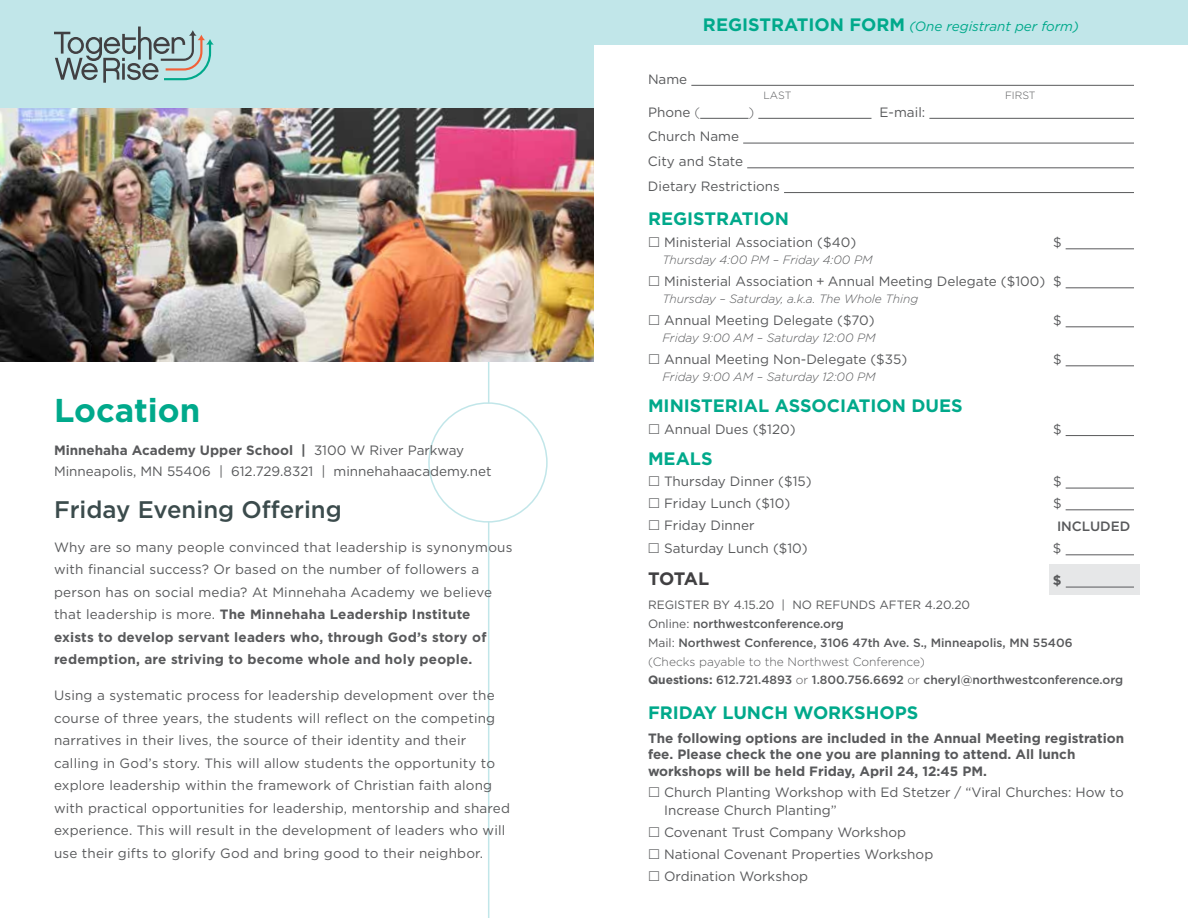
<style>
.page{position:relative;width:1188px;height:918px;background:#fff}
.page>*{position:absolute;margin:0;border:0;box-sizing:border-box;transform-origin:0 0}
.t1{font:700 33px "Gotham HTF";color:#00a98b}
.t2{font:500 24px "Gotham HTF";color:#3b4b4c}
.t3{font:700 18px "Gotham HTF";color:#00a98b}
.t4{font:700 18px "Gotham HTF";letter-spacing:-.03em;color:#414042}
.t5{font:13.5px/22.5px "Gotham HTF";color:#58595b}
.t6{font:700 13.5px/16.5px "Gotham HTF";color:#58595b}
.t7{font:italic 13.5px "Gotham HTF";color:#00a98b}
.t8{font:500 13.5px "Gotham HTF";color:#58595b}
.t9{font:300 13.5px "Gotham HTF";color:#58595b}
.t10{font:500 12px/18.8px "Gotham HTF";color:#58595b}
.t11{font:italic 300 12px "Gotham HTF";color:#58595b}
.t12{font:300 10.5px "Gotham HTF";color:#58595b}
.s1{font-weight:700}
.s2{font-weight:700;font-style:normal;font-size:18px}
.s3{font-weight:300}
.s4{font-weight:400}
</style>
<div class="page">
<hr style="left:488px;top:108px;width:1px;height:810px;background:#c1e6e9">
<svg style="left:428px;top:398px;width:120px;height:129px"></svg>
<div style="left:1050px;top:564px;width:90px;height:31px;background:#e6e7e8"></div>
<hr style="left:691px;top:85px;width:443px;height:1px;background:#58595b">
<hr style="left:700px;top:118px;width:48px;height:1px;background:#58595b">
<hr style="left:758px;top:118px;width:113px;height:1px;background:#58595b">
<hr style="left:929px;top:118px;width:205px;height:1px;background:#58595b">
<hr style="left:743px;top:143px;width:391px;height:1px;background:#58595b">
<hr style="left:747px;top:167px;width:387px;height:1px;background:#58595b">
<hr style="left:784px;top:192px;width:350px;height:1px;background:#58595b">
<hr style="left:1066px;top:248px;width:68px;height:1px;background:#58595b">
<hr style="left:1066px;top:287px;width:68px;height:1px;background:#58595b">
<hr style="left:1066px;top:326px;width:68px;height:1px;background:#58595b">
<hr style="left:1066px;top:365px;width:68px;height:1px;background:#58595b">
<hr style="left:1066px;top:435px;width:68px;height:1px;background:#58595b">
<hr style="left:1066px;top:488px;width:68px;height:1px;background:#58595b">
<hr style="left:1066px;top:509px;width:68px;height:1px;background:#58595b">
<hr style="left:1066px;top:554px;width:68px;height:1px;background:#58595b">
<hr style="left:1066px;top:587px;width:68px;height:1px;background:#58595b">
<div style="left:594px;top:0;width:594px;height:45px;background:#c1e6e9"></div>
<img style="left:0;top:108px;width:594px;height:254px">
<div style="left:0;top:0;width:594px;height:108px;background:#c1e6e9"></div>
<svg style="left:54px;top:27px;width:160px;height:56px"></svg>
<h1 class="t1" style="left:54px;top:391px;width:148px">Location</h1>
<p class="t5" style="left:54px;top:440px;width:439px;line-height:21px"><span class="s1">Minnehaha Academy Upper School |</span> 3100 W River Parkway<br>Minneapolis, MN 55406 | 612.729.8321 | minnehahaacademy.net</p>
<h2 class="t2" style="left:54px;top:496px;width:289px">Friday Evening Offering</h2>
<p class="t5" style="left:54px;top:536px;width:460px">Why are so many people convinced that leadership is synonymous with financial success? Or based on the number of followers a person has on social media? At Minnehaha Academy we believe that leadership is more. <span class="s1">The Minnehaha Leadership Institute exists to develop servant leaders who, through God’s story of redemption, are striving to become whole and holy people.</span></p>
<p class="t5" style="left:54px;top:684px;width:458px">Using a systematic process for leadership development over the course of three years, the students will reflect on the competing narratives in their lives, the source of their identity and their calling in God’s story. This will allow students the opportunity to explore leadership within the framework of Christian faith along with practical opportunities for leadership, mentorship and shared experience. This will result in the development of leaders who will use their gifts to glorify God and bring good to their neighbor.</p>
<p class="t5" style="left:648px;top:67px;width:41px">Name</p>
<p class="t7" style="left:703px;top:19px;width:378px"><span class="s2">REGISTRATION FORM</span> (One registrant per form)</p>
<p class="t12" style="left:764px;top:89px;width:30px">LAST</p>
<p class="t12" style="left:1005px;top:89px;width:32px">FIRST</p>
<p class="t5" style="left:648px;top:100px;width:54px">Phone <span class="s3">(</span></p>
<p class="t9" style="left:748px;top:104px;width:7px">)</p>
<p class="t5" style="left:880px;top:100px;width:47px">E-mail:</p>
<p class="t5" style="left:648px;top:124px;width:134px;line-height:24.8px">Church Name<br>City and State<br>Dietary Restrictions</p>
<h3 class="t3" style="left:648px;top:208px;width:142px">REGISTRATION</h3>
<p class="t5" style="left:664px;top:231px;width:194px">Ministerial Association ($40)</p>
<p class="t5" style="left:1053px;top:231px;width:10px">$</p>
<p class="t11" style="left:662px;top:253px;width:212px">Thursday 4:00 PM – Friday 4:00 PM</p>
<p class="t5" style="left:664px;top:270px;width:399px">Ministerial Association + Annual Meeting Delegate ($100) $</p>
<p class="t11" style="left:662px;top:292px;width:257px">Thursday – Saturday, a.k.a. The Whole Thing</p>
<p class="t5" style="left:664px;top:309px;width:212px">Annual Meeting Delegate ($70)</p>
<p class="t5" style="left:1053px;top:309px;width:10px">$</p>
<p class="t11" style="left:662px;top:331px;width:215px">Friday 9:00 AM – Saturday 12:00 PM</p>
<p class="t5" style="left:664px;top:348px;width:245px">Annual Meeting Non-Delegate ($35)</p>
<p class="t5" style="left:1053px;top:348px;width:10px">$</p>
<p class="t11" style="left:662px;top:370px;width:215px">Friday 9:00 AM – Saturday 12:00 PM</p>
<h3 class="t3" style="left:648px;top:395px;width:316px">MINISTERIAL ASSOCIATION DUES</h3>
<p class="t5" style="left:664px;top:418px;width:133px">Annual Dues ($120)</p>
<p class="t5" style="left:1053px;top:418px;width:10px">$</p>
<h3 class="t3" style="left:648px;top:448px;width:66px">MEALS</h3>
<p class="t5" style="left:664px;top:470px;width:149px">Thursday Dinner ($15)</p>
<p class="t5" style="left:1053px;top:470px;width:10px">$</p>
<p class="t5" style="left:664px;top:492px;width:128px">Friday Lunch ($10)</p>
<p class="t5" style="left:1053px;top:492px;width:10px">$</p>
<p class="t5" style="left:664px;top:514px;width:92px">Friday Dinner</p>
<p class="t8" style="left:1057px;top:519px;width:75px">INCLUDED</p>
<p class="t5" style="left:664px;top:537px;width:145px">Saturday Lunch ($10)</p>
<p class="t5" style="left:1053px;top:537px;width:10px">$</p>
<h3 class="t4" style="left:648px;top:569px;width:63px">TOTAL</h3>
<p class="t6" style="left:1053px;top:572px;width:10px">$</p>
<p class="t10" style="left:648px;top:595px;width:477px"><span class="s4">REGISTER BY 4.15.20 | NO REFUNDS AFTER 4.20.20<br>Online:</span> northwestconference.org<br><span class="s4">Mail:</span> Northwest Conference, 3106 47th Ave. S., Minneapolis, MN 55406<br><span class="s3">(Checks payable to the Northwest Conference)<br></span><span class="s1">Questions:</span> 612.721.4893 <span class="s3">or</span> 1.800.756.6692 <span class="s3">or</span> cheryl@northwestconference.org</p>
<h3 class="t3" style="left:648px;top:703px;width:272px">FRIDAY LUNCH WORKSHOPS</h3>
<p class="t6" style="left:648px;top:729px;width:478px">The following options are included in the Annual Meeting registration fee. Please check the one you are planning to attend. All lunch workshops will be held Friday, April 24, 12:45 PM.</p>
<p class="t5" style="left:664px;top:783px;width:461px;line-height:18px">Church Planting Workshop with Ed Stetzer / “Viral Churches: How to<br>Increase Church Planting”</p>
<p class="t5" style="left:664px;top:821px;width:271px;line-height:21.8px">Covenant Trust Company Workshop<br>National Covenant Properties Workshop<br>Ordination Workshop</p>
</div>
